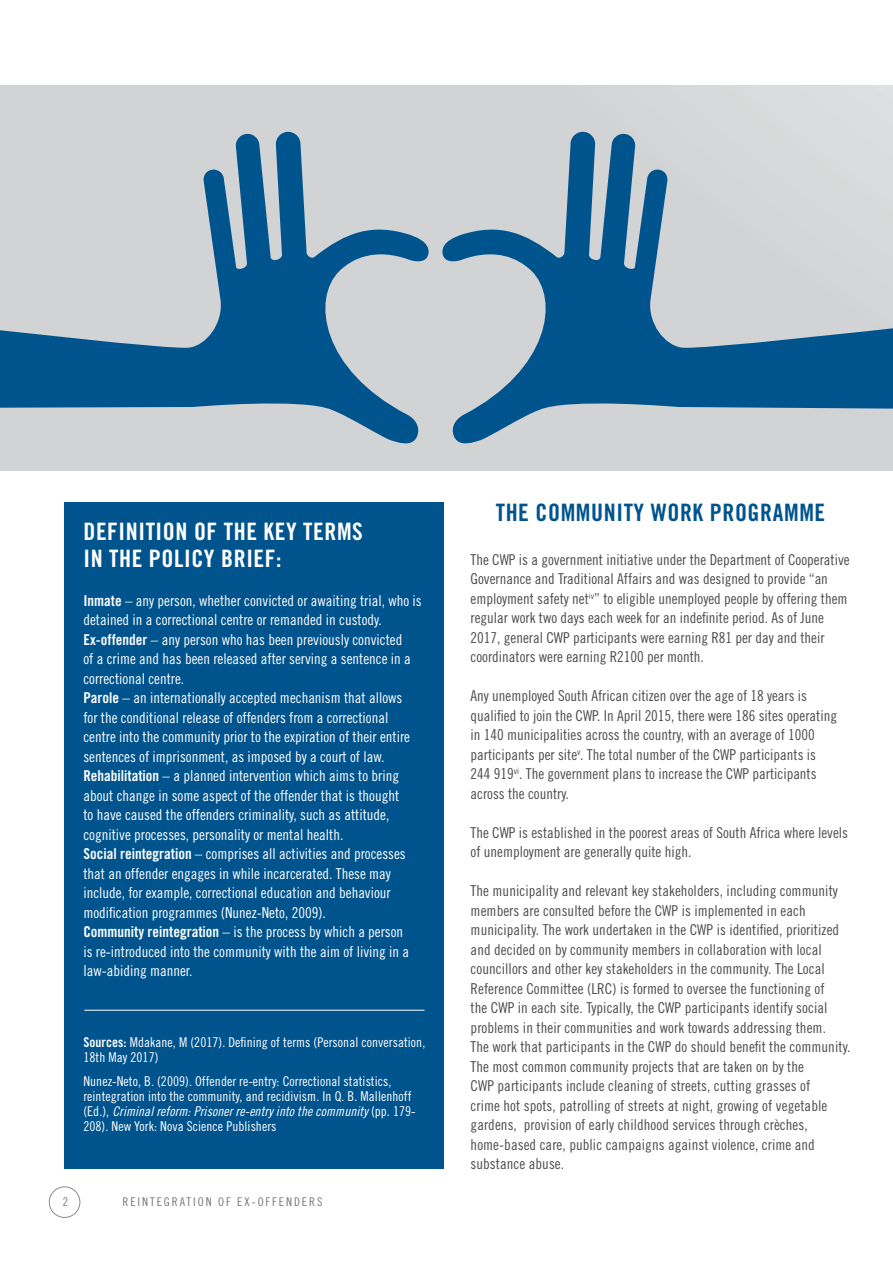
<style>
.page{position:relative;width:893px;height:1263px;background:#fff}
.page>*{position:absolute;margin:0;border:0;box-sizing:border-box;transform-origin:0 0}
.t1{font:24px/27px "Trade Gothic Bold Cond Twenty";letter-spacing:.025em;color:#fff}
.t2{font:24px "Trade Gothic Bold Cond Twenty";letter-spacing:.025em;color:#00548e}
.t3{font:15px/19.5px "Trade Gothic Cond Eighteen";letter-spacing:.005em;color:#4b4c4d}
.t4{font:15px/19.5px "Trade Gothic Cond Eighteen";color:#fff}
.t5{font:13.5px/15px "Trade Gothic Cond Eighteen";letter-spacing:.005em;color:#fff}
.t6{font:13.5px "Trade Gothic Cond Eighteen Obl";letter-spacing:.005em;color:#fff}
.t7{font:12px "Trade Gothic Cond Eighteen";letter-spacing:.16em;color:#76787b}
.s1{font-family:"Trade Gothic Bold Cond Twenty"}
.s2{font-family:"Trade Gothic Cond Eighteen"}
</style>
<div class="page">
<div style="left:65px;top:502px;width:379px;height:667px;background:#00548e"></div>
<div style="left:49px;top:1186px;width:31px;height:32px;border:1px solid #8a8c8f;border-radius:50%"></div>
<hr style="left:84px;top:1010px;width:340px;height:1px;background:#fff">
<div style="left:0;top:85px;width:893px;height:386px;background:#d1d3d5"></div>
<svg style="left:442px;top:132px;width:451px;height:312px"></svg>
<svg style="left:0;top:132px;width:429px;height:312px"></svg>
<h1 class="t1" style="left:83px;top:517px;width:281px">DEFINITION OF THE KEY TERMS<br>IN THE POLICY BRIEF:</h1>
<p class="t4" style="left:83px;top:590px;width:340px"><span class="s1">Inmate</span> – any person, whether convicted or awaiting trial, who is detained in a correctional centre or remanded in custody.<br><span class="s1">Ex-offender</span> – any person who has been previously convicted<br>of a crime and has been released after serving a sentence in a correctional centre.<br><span class="s1">Parole</span> – an internationally accepted mechanism that allows<br>for the conditional release of offenders from a correctional centre into the community prior to the expiration of their entire sentences of imprisonment, as imposed by a court of law.<br><span class="s1">Rehabilitation</span> – a planned intervention which aims to bring about change in some aspect of the offender that is thought<br>to have caused the offenders criminality, such as attitude, cognitive processes, personality or mental health.<br><span class="s1">Social reintegration</span> – comprises all activities and processes that an offender engages in while incarcerated. These may include, for example, correctional education and behaviour modification programmes (Nunez-Neto, 2009).<br><span class="s1">Community reintegration</span> – is the process by which a person<br>is re-introduced into the community with the aim of living in a law-abiding manner.</p>
<p class="t5" style="left:83px;top:1035px;width:343px"><span class="s1">Sources:</span> Mdakane, M (2017). Defining of terms (Personal conversation,<br>18th May 2017)</p>
<p class="t5" style="left:83px;top:1073px;width:329px">Nunez-Neto, B. (2009). Offender re-entry: Correctional statistics, reintegration into the community, and recidivism. In Q. B. Mallenhoff</p>
<p class="t6" style="left:83px;top:1103px;width:334px"><span class="s2">(Ed.),</span> Criminal reform: Prisoner re-entry into the community <span class="s2">(pp. 179-</span></p>
<p class="t5" style="left:83px;top:1118px;width:195px">208). New York: Nova Science Publishers</p>
<p class="t7" style="left:63px;top:1195px;width:7px">2</p>
<p class="t7" style="left:122px;top:1195px;width:201px">REINTEGRATION OF EX-OFFENDERS</p>
<h1 class="t2" style="left:496px;top:498px;width:331px">THE COMMUNITY WORK PROGRAMME</h1>
<p class="t3" style="left:471px;top:549px;width:381px">The CWP is a government initiative under the Department of Cooperative Governance and Traditional Affairs and was designed to provide “an employment safety net<sup>iv</sup>” to eligible unemployed people by offering them regular work two days each week for an indefinite period. As of June 2017, general CWP participants were earning R81 per day and their coordinators were earning R2100 per month.</p>
<p class="t3" style="left:471px;top:686px;width:368px">Any unemployed South African citizen over the age of 18 years is qualified to join the CWP. In April 2015, there were 186 sites operating in 140 municipalities across the country, with an average of 1000 participants per site<sup>v</sup>. The total number of the CWP participants is 244 919<sup>vi</sup>. The government plans to increase the CWP participants across the country.</p>
<p class="t3" style="left:471px;top:822px;width:379px">The CWP is established in the poorest areas of South Africa where levels of unemployment are generally quite high.</p>
<p class="t3" style="left:471px;top:881px;width:381px">The municipality and relevant key stakeholders, including community members are consulted before the CWP is implemented in each municipality. The work undertaken in the CWP is identified, prioritized and decided on by community members in collaboration with local councillors and other key stakeholders in the community. The Local Reference Committee (LRC) is formed to oversee the functioning of<br>the CWP in each site. Typically, the CWP participants identify social problems in their communities and work towards addressing them.<br>The work that participants in the CWP do should benefit the community.<br>The most common community projects that are taken on by the<br>CWP participants include cleaning of streets, cutting grasses of<br>crime hot spots, patrolling of streets at night, growing of vegetable gardens, provision of early childhood services through crèches, home-based care, public campaigns against violence, crime and substance abuse.</p>
</div>
